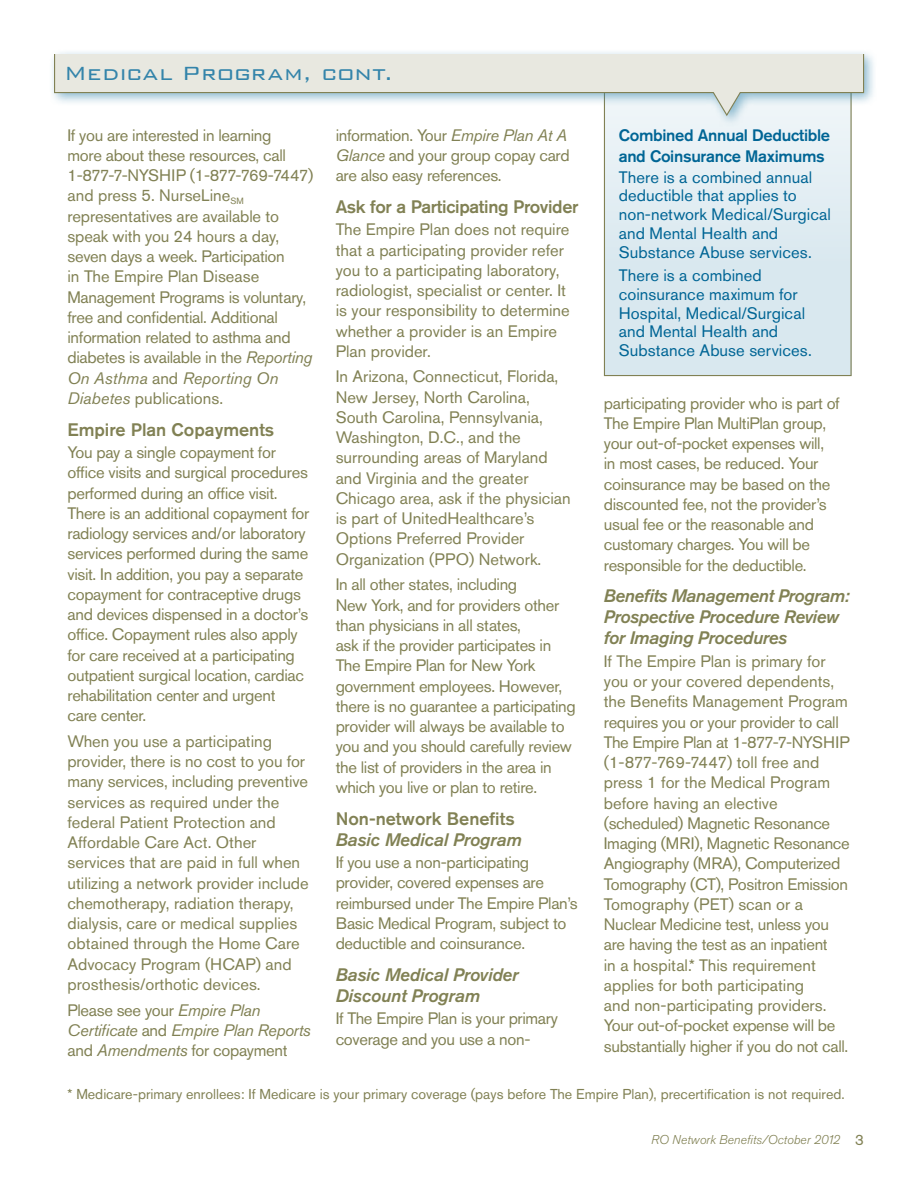
<style>
.page{position:relative;width:918px;height:1188px;background:#fff}
.page>*{position:absolute;margin:0;border:0;box-sizing:border-box;transform-origin:0 0}
.t1{font:300 25.5px "Bank Gothic";color:#3384aa}
.t2{font:italic 500 18px/21px "Akzidenz Grotesk Std";letter-spacing:-.02em;color:#818154}
.t3{font:500 18px "Akzidenz Grotesk Std";color:#818154}
.t4{font:500 18px "Akzidenz Grotesk Std";letter-spacing:-.02em;color:#818154}
.t5{font:16.5px/20.2px "Akzidenz Grotesk Std";letter-spacing:-.02em;color:#818154}
.t6{font:16.5px/20.2px "Akzidenz Grotesk Std";color:#818154}
.t7{font:16.5px/18.8px "Akzidenz Grotesk Std";letter-spacing:.005em;color:#006595}
.t8{font:italic 16.5px/20.2px "Akzidenz Grotesk Std";letter-spacing:-.02em;color:#818154}
.t9{font:500 16.5px/21px "Akzidenz Grotesk Std";letter-spacing:-.02em;color:#006595}
.t10{font:14.25px "Akzidenz Grotesk Std";color:#818154}
.t11{font:italic 300 12.75px "Akzidenz Grotesk Std";color:#818154}
.s1{font-style:italic}
.s2{font-style:normal}
.s3{font-weight:400;font-style:normal;font-size:15px}
</style>
<div class="page">
<div style="left:604px;top:83px;width:247px;height:293px;background:linear-gradient(to right,#deebf1,#deebf1)"></div>
<div style="left:604px;top:82px;width:248px;height:294px;border:1px solid #818154"></div>
<div style="left:48px;top:48px;width:830px;height:80px;background:#3384aa;opacity:.55"></div>
<svg style="left:53px;top:53px;width:812px;height:64px"></svg>
<h1 class="t1" style="left:64px;top:54px;width:331px">Medical Program, cont.</h1>
<p class="t5" style="left:68px;top:125px;width:247px">If you are interested in learning<br>more about these resources, call<br>1-877-7-NYSHIP (1-877-769-7447) and press 5. NurseLine<sub>SM </sub>representatives are available to speak with you 24 hours a day, seven days a week. Participation<br>in The Empire Plan Disease<br>Management Programs is voluntary, free and confidential. Additional information related to asthma and diabetes is available in the <span class="s1">Reporting<br>On Asthma</span> and <span class="s1">Reporting On<br>Diabetes</span> publications.</p>
<p class="t3" style="left:68px;top:418px;width:208px">Empire Plan Copayments</p>
<p class="t5" style="left:68px;top:442px;width:243px">You pay a single copayment for office visits and surgical procedures performed during an office visit.<br>There is an additional copayment for radiology services and/or laboratory services performed during the same visit. In addition, you pay a separate copayment for contraceptive drugs and devices dispensed in a doctor’s office. Copayment rules also apply for care received at a participating outpatient surgical location, cardiac rehabilitation center and urgent care center.</p>
<p class="t6" style="left:68px;top:731px;width:243px">When you use a participating provider, there is no cost to you for many services, including preventive services as required under the federal Patient Protection and<br>Affordable Care Act. Other services that are paid in full when utilizing a network provider include chemotherapy, radiation therapy, dialysis, care or medical supplies obtained through the Home Care<br>Advocacy Program (HCAP) and prosthesis/orthotic devices.</p>
<p class="t8" style="left:68px;top:1000px;width:245px"><span class="s2">Please see your</span> Empire Plan<br>Certificate <span class="s2">and</span> Empire Plan Reports <span class="s2">and</span> Amendments <span class="s2">for copayment</span></p>
<p class="t5" style="left:336px;top:125px;width:236px">information. Your <span class="s1">Empire Plan At A<br>Glance</span> and your group copay card are also easy references.</p>
<p class="t4" style="left:336px;top:196px;width:244px">Ask for a Participating Provider</p>
<p class="t6" style="left:336px;top:219px;width:236px">The Empire Plan does not require that a participating provider refer you to a participating laboratory, radiologist, specialist or center. It is your responsibility to determine whether a provider is an Empire<br>Plan provider.</p>
<p class="t6" style="left:336px;top:366px;width:237px">In Arizona, Connecticut, Florida,<br>New Jersey, North Carolina,<br>South Carolina, Pennsylvania,<br>Washington, D.C., and the surrounding areas of Maryland and Virginia and the greater<br>Chicago area, ask if the physician is part of UnitedHealthcare’s<br>Options Preferred Provider<br>Organization (PPO) Network.</p>
<p class="t5" style="left:336px;top:574px;width:242px">In all other states, including<br>New York, and for providers other than physicians in all states,<br>ask if the provider participates in The Empire Plan for New York government employees. However, there is no guarantee a participating provider will always be available to you and you should carefully review the list of providers in the area in which you live or plan to retire.</p>
<p class="t3" style="left:336px;top:807px;width:181px">Non-network Benefits</p>
<p class="t2" style="left:336px;top:829px;width:188px">Basic Medical Program</p>
<p class="t5" style="left:336px;top:852px;width:244px">If you use a non-participating provider, covered expenses are reimbursed under The Empire Plan’s<br>Basic Medical Program, subject to deductible and coinsurance.</p>
<p class="t2" style="left:336px;top:964px;width:184px">Basic Medical Provider<br>Discount Program</p>
<p class="t5" style="left:336px;top:1008px;width:224px">If The Empire Plan is your primary coverage and you use a non-</p>
<p class="t9" style="left:619px;top:124px;width:213px">Combined Annual Deductible and Coinsurance Maximums</p>
<p class="t7" style="left:619px;top:167px;width:214px">There is a combined annual deductible that applies to non-network Medical/Surgical and Mental Health and<br>Substance Abuse services.</p>
<p class="t7" style="left:619px;top:266px;width:195px">There is a combined coinsurance maximum for<br>Hospital, Medical/Surgical and Mental Health and<br>Substance Abuse services.</p>
<p class="t5" style="left:604px;top:393px;width:237px">participating provider who is part of The Empire Plan MultiPlan group, your out-of-pocket expenses will, in most cases, be reduced. Your coinsurance may be based on the discounted fee, not the provider’s usual fee or the reasonable and customary charges. You will be responsible for the deductible.</p>
<p class="t2" style="left:604px;top:586px;width:248px">Benefits Management Program:<br>Prospective Procedure Review for Imaging Procedures</p>
<p class="t5" style="left:604px;top:651px;width:248px">If The Empire Plan is primary for you or your covered dependents, the Benefits Management Program requires you or your provider to call The Empire Plan at 1-877-7-NYSHIP (1-877-769-7447) toll free and press 1 for the Medical Program before having an elective (scheduled) Magnetic Resonance Imaging (MRI), Magnetic Resonance Angiography (MRA), Computerized Tomography (CT), Positron Emission Tomography (PET) scan or a Nuclear Medicine test, unless you are having the test as an inpatient<br>in a hospital.* This requirement applies for both participating<br>and non-participating providers.<br>Your out-of-pocket expense will be substantially higher if you do not call.</p>
<p class="t10" style="left:68px;top:1086px;width:779px">* Medicare-primary enrollees: If Medicare is your primary coverage (pays before The Empire Plan), precertification is not required.</p>
<p class="t11" style="left:651px;top:1132px;width:214px">RO Network Benefits/October 2012 <span class="s3">3</span></p>
</div>
